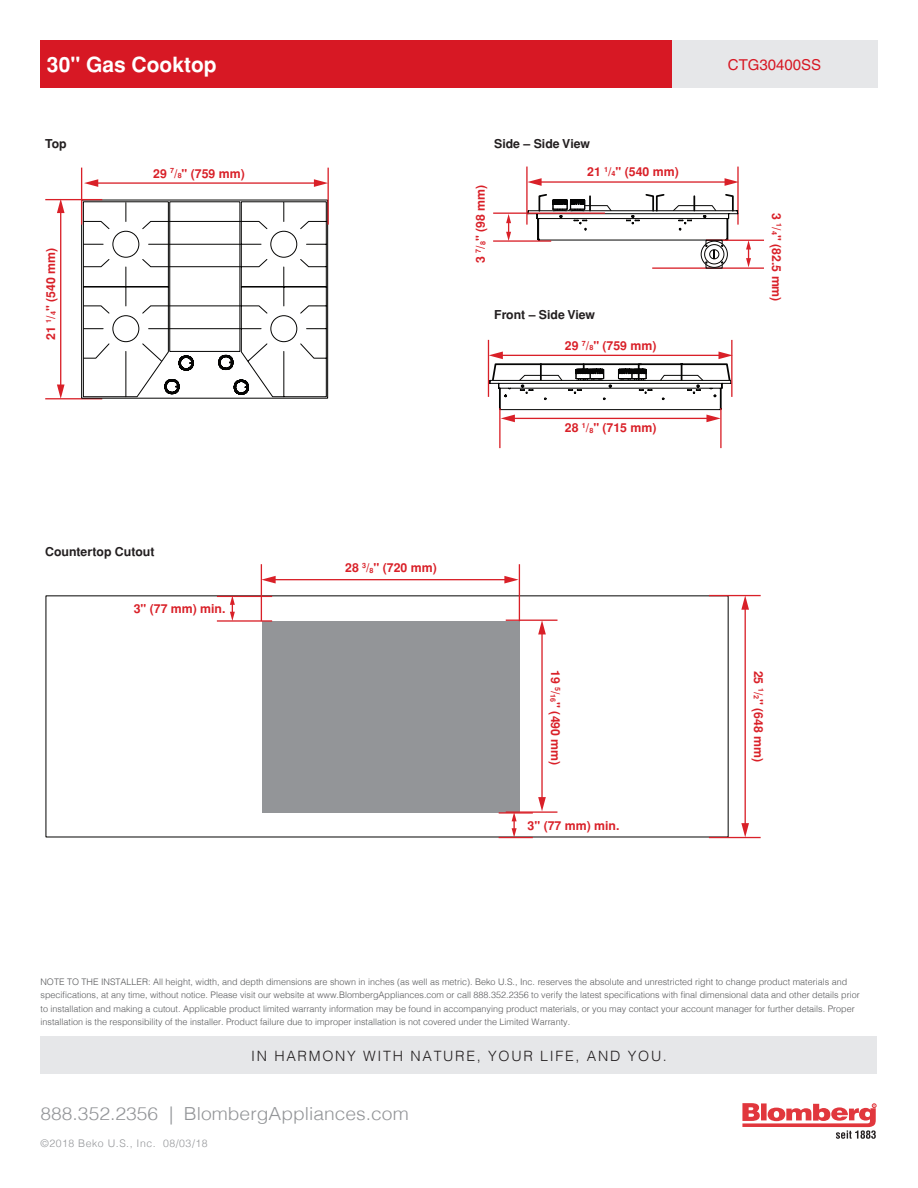
<style>
.page{position:relative;width:918px;height:1188px;background:#fff}
.page>*{position:absolute;margin:0;border:0;box-sizing:border-box;transform-origin:0 0}
.PRODUCT_-_short_desc{font:700 21px "Helvetica";color:#fff}
.t1{font:300 18px "Helvetica";color:#939598;scale:1.07 1}
.PRODUCT_-_model_numb{font:15px "Helvetica";color:#d71824}
.t2{font:300 14.25px "Helvetica";letter-spacing:.12em;color:#231f20}
.t3{font:700 12.3px "Helvetica";color:#d92028}
.t4{font:700 12.3px "Helvetica";color:#231f20}
.t5{font:300 10.5px "Helvetica";letter-spacing:.05em;color:#939598}
.PRODUCT_-_feature_de{font:300 9px/13.5px "Helvetica";color:#57585a}
.s1{font-size:7.2px}
</style>
<div class="page">
<svg style="left:742px;top:1103px;width:134px;height:36px"></svg>
<div style="left:40px;top:1036px;width:837px;height:38px;background:#e6e7e9"></div>
<div style="left:40px;top:40px;width:632px;height:48px;background:#d71824"></div>
<div style="left:672px;top:40px;width:205px;height:48px;background:#e6e7e9"></div>
<div style="left:262px;top:621px;width:258px;height:191px;background:#939598"></div>
<svg style="left:230px;top:597px;width:5px;height:23px"></svg>
<hr style="left:218px;top:596px;width:54px;height:1px;background:#d92028">
<hr style="left:218px;top:620px;width:54px;height:2px;background:#d92028">
<svg style="left:512px;top:814px;width:5px;height:23px"></svg>
<hr style="left:499px;top:812px;width:33px;height:2px;background:#d92028">
<hr style="left:499px;top:837px;width:33px;height:1px;background:#d92028">
<hr style="left:273px;top:579px;width:234px;height:1px;background:#d92028">
<svg style="left:262px;top:576px;width:14px;height:7px"></svg>
<svg style="left:504px;top:576px;width:15px;height:7px"></svg>
<hr style="left:519px;top:565px;width:1px;height:56px;background:#d92028">
<hr style="left:261px;top:565px;width:1px;height:56px;background:#d92028">
<hr style="left:541px;top:632px;width:2px;height:168px;background:#d92028">
<svg style="left:538px;top:621px;width:8px;height:13px"></svg>
<svg style="left:538px;top:797px;width:8px;height:14px"></svg>
<hr style="left:506px;top:811px;width:51px;height:2px;background:#d92028">
<hr style="left:506px;top:620px;width:51px;height:1px;background:#d92028">
<hr style="left:745px;top:607px;width:1px;height:219px;background:#d92028">
<svg style="left:741px;top:596px;width:8px;height:14px"></svg>
<svg style="left:741px;top:823px;width:8px;height:14px"></svg>
<hr style="left:710px;top:837px;width:50px;height:1px;background:#d92028">
<hr style="left:710px;top:595px;width:50px;height:1px;background:#d92028">
<hr style="left:539px;top:181px;width:188px;height:2px;background:#d92028">
<svg style="left:528px;top:178px;width:14px;height:8px"></svg>
<svg style="left:725px;top:178px;width:12px;height:8px"></svg>
<hr style="left:737px;top:167px;width:2px;height:57px;background:#d92028">
<hr style="left:526px;top:167px;width:2px;height:57px;background:#d92028">
<hr style="left:488px;top:341px;width:1px;height:55px;background:#d92028">
<hr style="left:720px;top:409px;width:2px;height:38px;background:#d92028">
<hr style="left:499px;top:409px;width:2px;height:38px;background:#d92028">
<svg style="left:746px;top:241px;width:5px;height:26px"></svg>
<hr style="left:707px;top:240px;width:56px;height:1px;background:#d92028">
<hr style="left:653px;top:267px;width:110px;height:2px;background:#d92028">
<svg style="left:489px;top:193px;width:250px;height:229px"></svg>
<hr style="left:60px;top:210px;width:1px;height:177px;background:#d92028">
<svg style="left:57px;top:385px;width:8px;height:13px"></svg>
<svg style="left:57px;top:200px;width:8px;height:13px"></svg>
<hr style="left:46px;top:398px;width:56px;height:1px;background:#d92028">
<hr style="left:96px;top:182px;width:221px;height:2px;background:#d92028">
<svg style="left:84px;top:179px;width:14px;height:8px"></svg>
<svg style="left:314px;top:179px;width:14px;height:8px"></svg>
<svg style="left:81px;top:199px;width:248px;height:200px"></svg>
<svg style="left:83px;top:201px;width:244px;height:197px"></svg>
<hr style="left:81px;top:168px;width:1px;height:56px;background:#d92028">
<hr style="left:46px;top:199px;width:56px;height:1px;background:#d92028">
<hr style="left:328px;top:168px;width:1px;height:56px;background:#d92028">
<p class="PRODUCT_-_short_desc" style="left:47px;top:53px;width:171px">30" Gas Cooktop</p>
<p class="PRODUCT_-_model_numb" style="left:728px;top:56px;width:95px">CTG30400SS</p>
<p class="t4" style="left:45px;top:137px;width:23px">Top</p>
<p class="t3" style="left:44px;top:340px;width:93px;rotate:-90deg">21 <sup>1</sup>/<span class="s1">4</span>" (540 mm)</p>
<p class="t3" style="left:153px;top:166px;width:93px">29 <sup>7</sup>/<span class="s1">8</span>" (759 mm)</p>
<p class="t4" style="left:45px;top:544px;width:111px">Countertop Cutout</p>
<p class="t3" style="left:134px;top:602px;width:93px">3" (77 mm) min.</p>
<p class="t4" style="left:494px;top:137px;width:97px">Side – Side View</p>
<p class="t3" style="left:473px;top:263px;width:79px;rotate:-90deg">3 <sup>7</sup>/<span class="s1">8</span>" (98 mm)</p>
<p class="t3" style="left:587px;top:164px;width:93px">21 <sup>1</sup>/<span class="s1">4</span>" (540 mm)</p>
<p class="t4" style="left:494px;top:308px;width:102px">Front – Side View</p>
<p class="t3" style="left:565px;top:338px;width:93px">29 <sup>7</sup>/<span class="s1">8</span>" (759 mm)</p>
<p class="t3" style="left:565px;top:421px;width:93px">28 <sup>1</sup>/<span class="s1">8</span>" (715 mm)</p>
<p class="t3" style="left:784px;top:213px;width:90px;rotate:90deg">3 <sup>1</sup>/<span class="s1">4</span>" (82.5 mm)</p>
<p class="t3" style="left:345px;top:561px;width:93px">28 <sup>3</sup>/<span class="s1">8</span>'' (720 mm)</p>
<p class="t3" style="left:563px;top:670px;width:97px;rotate:90deg">19 <sup>5</sup>/<span class="s1">16</span>'' (490 mm)</p>
<p class="t3" style="left:766px;top:671px;width:93px;rotate:90deg">25 <sup>1</sup>/<span class="s1">2</span>'' (648 mm)</p>
<p class="t3" style="left:528px;top:818px;width:93px">3" (77 mm) min.</p>
<p class="PRODUCT_-_feature_de" style="left:40px;top:974px;width:821px">NOTE TO THE INSTALLER: All height, width, and depth dimensions are shown in inches (as well as metric). Beko U.S., Inc. reserves the absolute and unrestricted right to change product materials and specifications, at any time, without notice. Please visit our website at www.BlombergAppliances.com or call 888.352.2356 to verify the latest specifications with final dimensional data and other details prior to installation and making a cutout. Applicable product limited warranty information may be found in accompanying product materials, or you may contact your account manager for further details. Proper installation is the responsibility of the installer. Product failure due to improper installation is not covered under the Limited Warranty.</p>
<h3 class="t2" style="left:251px;top:1043px;width:417px">IN HARMONY WITH NATURE, YOUR LIFE, AND YOU.</h3>
<h2 class="t1" style="left:40px;top:1098px;width:346px">888.352.2356 | BlombergAppliances.com</h2>
<p class="t5" style="left:40px;top:1134px;width:169px">©2018 Beko U.S., Inc. 08/03/18</p>
</div>
